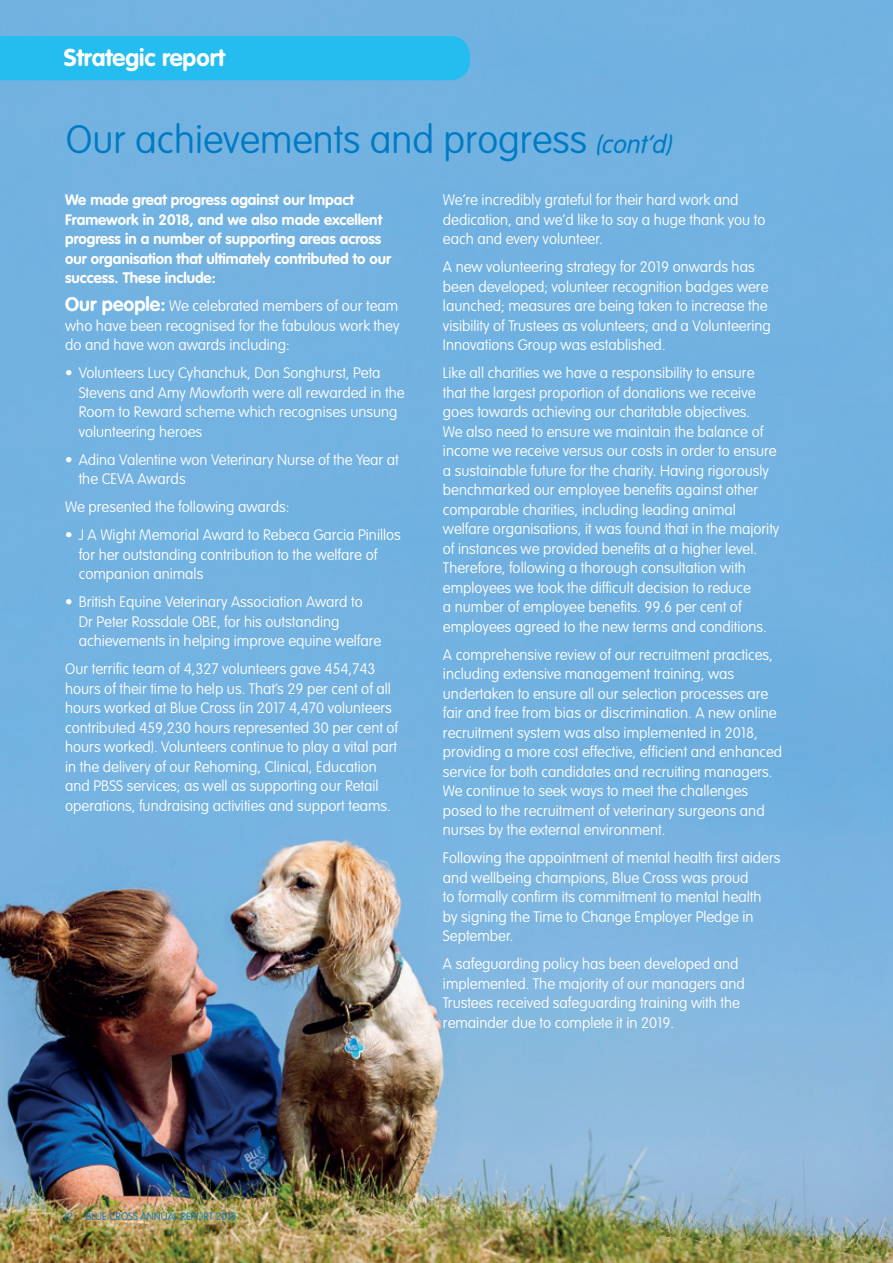
<style>
.page{position:relative;width:893px;height:1263px;background:#fff}
.page>*{position:absolute;margin:0;border:0;box-sizing:border-box;transform-origin:0 0}
.INTRO_BLUE{font:100 39px "VAG Rounded Std";color:#007bc3}
.t1{font:700 24px "VAG Rounded Std";color:#fff}
.t2{font:100 15px/19.5px "VAG Rounded Std";color:#fff}
.t3{font:700 15px/19.5px "VAG Rounded Std";color:#fff}
.t4{font:100 10.5px "VAG Rounded Std";color:#007bc3}
.s1{font-family:"VAG Rundschrift D";font-weight:300;font-style:italic;font-size:27px}
.s2{font-weight:700;font-size:19.5px}
</style>
<div class="page">
<img style="left:0;top:0;width:893px;height:1263px">
<div style="left:0;top:36px;width:470px;height:44px;background:#25bdef"></div>
<h2 class="t1" style="left:64px;top:43px;width:163px">Strategic report</h2>
<p class="INTRO_BLUE" style="left:66px;top:117px;width:609px">Our achievements and progress <span class="s1">(cont’d)</span></p>
<p class="t3" style="left:65px;top:191px;width:328px">We made great progress against our Impact Framework in 2018, and we also made excellent progress in a number of supporting areas across our organisation that ultimately contributed to our success. These include:</p>
<p class="t2" style="left:65px;top:297px;width:336px;text-align:justify"><span class="s2">Our people:</span> We celebrated members of our team who have been recognised for the fabulous work they do and have won awards including:</p>
<p class="t2" style="left:79px;top:364px;width:327px;text-indent:-14px">• Volunteers Lucy Cyhanchuk, Don Songhurst, Peta Stevens and Amy Mowforth were all rewarded in the Room to Reward scheme which recognises unsung volunteering heroes</p>
<p class="t2" style="left:79px;top:450px;width:322px;text-indent:-14px">• Adina Valentine won Veterinary Nurse of the Year at the CEVA Awards</p>
<p class="t2" style="left:65px;top:498px;width:226px">We presented the following awards:</p>
<p class="t2" style="left:79px;top:526px;width:324px;text-indent:-14px">• J A Wight Memorial Award to Rebeca Garcia Pinillos for her outstanding contribution to the welfare of companion animals</p>
<p class="t2" style="left:79px;top:593px;width:304px;text-indent:-14px">• British Equine Veterinary Association Award to<br>Dr Peter Rossdale OBE, for his outstanding achievements in helping improve equine welfare</p>
<p class="t2" style="left:65px;top:660px;width:335px">Our terrific team of 4,327 volunteers gave 454,743 hours of their time to help us. That’s 29 per cent of all hours worked at Blue Cross (in 2017 4,470 volunteers contributed 459,230 hours represented 30 per cent of hours worked). Volunteers continue to play a vital part in the delivery of our Rehoming, Clinical, Education and PBSS services; as well as supporting our Retail operations, fundraising activities and support teams.</p>
<p class="t2" style="left:443px;top:191px;width:324px">We’re incredibly grateful for their hard work and dedication, and we’d like to say a huge thank you to each and every volunteer.</p>
<p class="t2" style="left:443px;top:258px;width:329px">A new volunteering strategy for 2019 onwards has been developed; volunteer recognition badges were launched; measures are being taken to increase the visibility of Trustees as volunteers; and a Volunteering Innovations Group was established.</p>
<p class="t2" style="left:443px;top:364px;width:338px">Like all charities we have a responsibility to ensure that the largest proportion of donations we receive goes towards achieving our charitable objectives.<br>We also need to ensure we maintain the balance of income we receive versus our costs in order to ensure a sustainable future for the charity. Having rigorously benchmarked our employee benefits against other comparable charities, including leading animal welfare organisations, it was found that in the majority of instances we provided benefits at a higher level.<br>Therefore, following a thorough consultation with employees we took the difficult decision to reduce<br>a number of employee benefits. 99.6 per cent of employees agreed to the new terms and conditions.</p>
<p class="t2" style="left:443px;top:645px;width:341px">A comprehensive review of our recruitment practices, including extensive management training, was undertaken to ensure all our selection processes are fair and free from bias or discrimination. A new online recruitment system was also implemented in 2018, providing a more cost effective, efficient and enhanced service for both candidates and recruiting managers.<br>We continue to seek ways to meet the challenges posed to the recruitment of veterinary surgeons and nurses by the external environment.</p>
<p class="t2" style="left:443px;top:849px;width:339px">Following the appointment of mental health first aiders and wellbeing champions, Blue Cross was proud<br>to formally confirm its commitment to mental health<br>by signing the Time to Change Employer Pledge in September.</p>
<p class="t2" style="left:443px;top:955px;width:303px">A safeguarding policy has been developed and implemented. The majority of our managers and Trustees received safeguarding training with the remainder due to complete it in 2019.</p>
<p class="t4" style="left:64px;top:1210px;width:174px">12 BLUE CROSS ANNUAL REPORT 2018</p>
</div>
